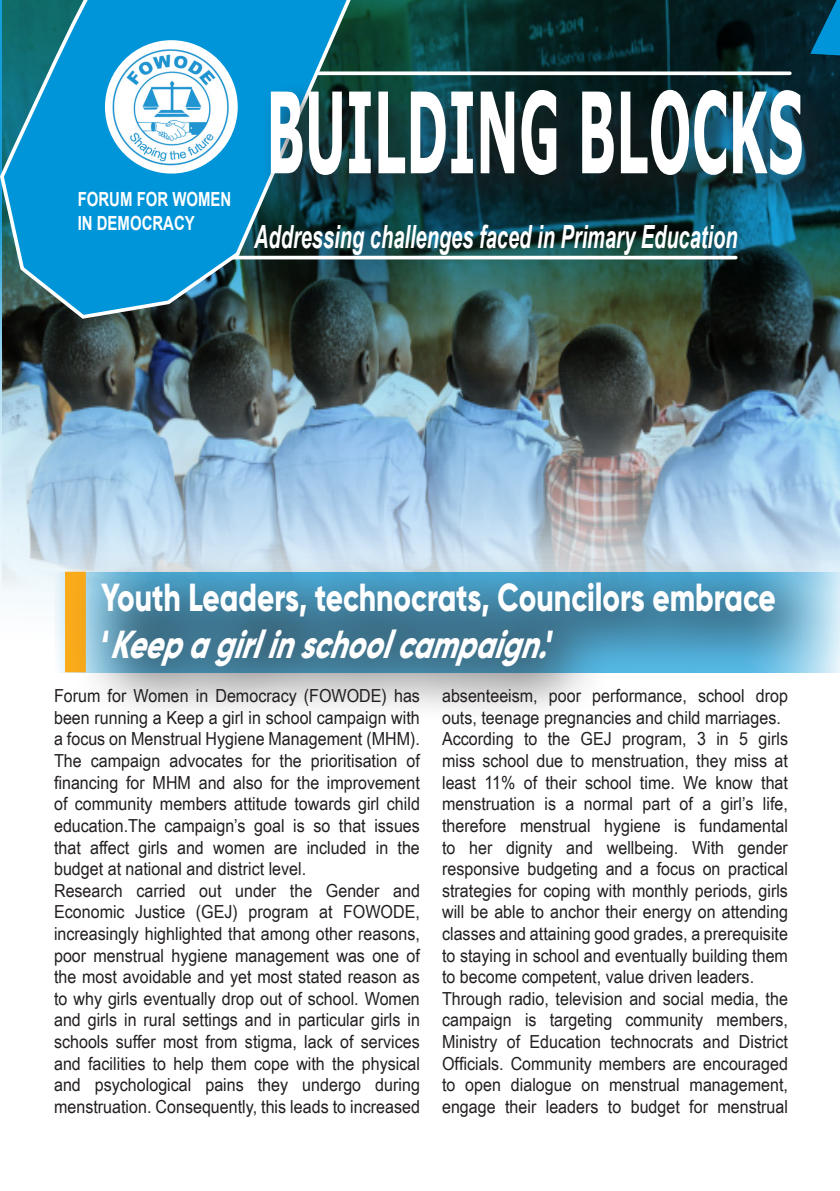
<style>
.page{position:relative;width:840px;height:1191px;background:#fff}
.page>*{position:absolute;margin:0;border:0;box-sizing:border-box;transform-origin:0 0}
.t1{font:700 112.4px "Verdana";color:#fff;scale:.45 1}
.t2{font:800 39px/46.8px "Gilroy";color:#fff;scale:.76 1}
.t3{font:italic 700 32px "Arial Narrow";color:#fff;scale:.76 1}
.t4{font:700 19.6px "Arial";color:#fff;scale:.76 1}
.t5{font:18px/21.6px "Arial Narrow";color:#231f20;text-align:justify;scale:1.09 1}
.s1{font-style:italic}
</style>
<div class="page">
<img style="left:0;top:0;width:839px;height:673px">
<div style="left:65px;top:571px;width:21px;height:101px;background:#faab1a"></div>
<svg style="left:358px;top:71px;width:431px;height:4px"></svg>
<svg style="left:809px;top:0;width:30px;height:56px;background:#025e86"></svg>
<div style="left:68px;top:548px;width:769px;height:180px;background:#231f20;opacity:.75"></div>
<hr style="left:216px;top:256px;width:519px;height:3px;background:#fff">
<svg style="left:0;top:0;width:358px;height:321px;background:#1180ac"></svg>
<img style="left:107px;top:42px;width:129px;height:130px;border-radius:65px">
<div style="left:105px;top:40px;width:132px;height:134px;border:4px solid #fff;border-radius:50%"></div>
<div style="left:260px;top:81px;width:579px;height:130px;background:#231f20;opacity:.75"></div>
<p class="t4" style="left:78px;top:186px;width:203px">FORUM FOR WOMEN</p>
<p class="t4" style="left:78px;top:209px;width:155px">IN DEMOCRACY</p>
<p class="t1" style="left:266px;top:53px;width:1194px">BUILDING BLOCKS</p>
<p class="t3" style="left:254px;top:213px;width:637px">Addressing challenges faced in Primary Education</p>
<p class="t2" style="left:101px;top:573px;width:888px">Youth Leaders, technocrats, Councilors embrace ‘ <span class="s1">Keepagirlinschoolcampaign.</span>’</p>
<p class="t5" style="left:54px;top:684px;width:337px">Forum for Women in Democracy (FOWODE) has been running a Keep a girl in school campaign with a focus on Menstrual Hygiene Management (MHM).<br>The campaign advocates for the prioritisation of financing for MHM and also for the improvement of community members attitude towards girl child education.The campaign’s goal is so that issues that affect girls and women are included in the budget at national and district level.</p>
<p class="t5" style="left:54px;top:879px;width:337px">Research carried out under the Gender and Economic Justice (GEJ) program at FOWODE, increasingly highlighted that among other reasons, poor menstrual hygiene management was one of the most avoidable and yet most stated reason as to why girls eventually drop out of school. Women and girls in rural settings and in particular girls in schools suffer most from stigma, lack of services and facilities to help them cope with the physical and psychological pains they undergo during menstruation. Consequently, this leads to increased</p>
<p class="t5" style="left:442px;top:684px;width:319px">absenteeism, poor performance, school drop outs, teenage pregnancies and child marriages.</p>
<p class="t5" style="left:442px;top:727px;width:319px">According to the GEJ program, 3 in 5 girls miss school due to menstruation, they miss at least 11% of their school time. We know that menstruation is a normal part of a girl’s life, therefore menstrual hygiene is fundamental to her dignity and wellbeing. With gender responsive budgeting and a focus on practical strategies for coping with monthly periods, girls will be able to anchor their energy on attending classes and attaining good grades, a prerequisite to staying in school and eventually building them to become competent, value driven leaders.</p>
<p class="t5" style="left:442px;top:987px;width:319px">Through radio, television and social media, the campaign is targeting community members, Ministry of Education technocrats and District Officials. Community members are encouraged to open dialogue on menstrual management, engage their leaders to budget for menstrual</p>
</div>
